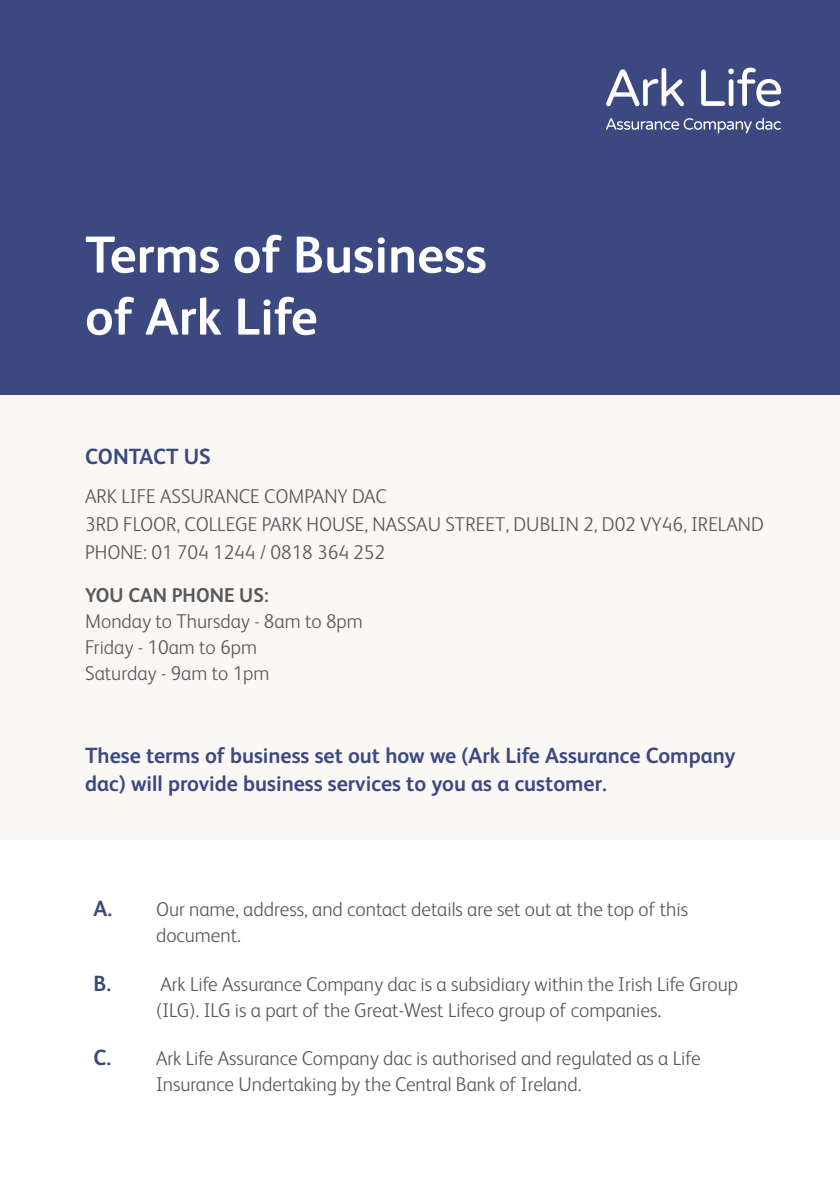
<style>
.page{position:relative;width:840px;height:1191px;background:#fff}
.page>*{position:absolute;margin:0;border:0;box-sizing:border-box;transform-origin:0 0}
.t1{font:700 52px/62px "FS Albert";color:#fff}
.t2{font:700 22px/28px "FS Albert";color:#3c4981}
.t3{font:300 20px/26px "FS Albert";color:#58595b}
.t4{font:700 20px "FS Albert";color:#58595b}
.s1{font-weight:700;font-size:22px;color:#3c4981}
</style>
<div class="page">
<div style="left:0;top:258px;width:839px;height:581px;background:#faf7f5"></div>
<div style="left:0;top:0;width:839px;height:394px;background:#3c4981"></div>
<svg style="left:606px;top:68px;width:77px;height:38px"></svg>
<svg style="left:701px;top:68px;width:79px;height:38px"></svg>
<svg style="left:606px;top:118px;width:174px;height:15px"></svg>
<h1 class="t1" style="left:85px;top:223px;width:403px">Terms of Business of Ark Life</h1>
<p class="t2" style="left:85px;top:442px;width:127px">CONTACT US</p>
<p class="t3" style="left:85px;top:482px;width:679px;line-height:28px">ARK LIFE ASSURANCE COMPANY DAC<br>3RD FLOOR, COLLEGE PARK HOUSE, NASSAU STREET, DUBLIN 2, D02 VY46, IRELAND<br>PHONE: 01 704 1244 / 0818 364 252</p>
<p class="t4" style="left:85px;top:583px;width:185px">YOU CAN PHONE US:</p>
<p class="t3" style="left:85px;top:608px;width:279px">Monday to Thursday - 8am to 8pm<br>Friday - 10am to 6pm<br>Saturday - 9am to 1pm</p>
<p class="t2" style="left:85px;top:741px;width:651px">These terms of business set out how we (Ark Life Assurance Company dac) will provide business services to you as a customer.</p>
<p class="t3" style="left:156px;top:896px;width:533px;text-indent:-62px"><span class="s1">A.</span> Our name, address, and contact details are set out at the top of this document.</p>
<p class="t2" style="left:94px;top:968px;width:19px">B.</p>
<p class="t3" style="left:156px;top:970px;width:583px">Ark Life Assurance Company dac is a subsidiary within the Irish Life Group (ILG). ILG is a part of the Great-West Lifeco group of companies.</p>
<p class="t3" style="left:156px;top:1045px;width:545px;text-indent:-62px"><span class="s1">C.</span> Ark Life Assurance Company dac is authorised and regulated as a Life<br>Insurance Undertaking by the Central Bank of Ireland.</p>
</div>
